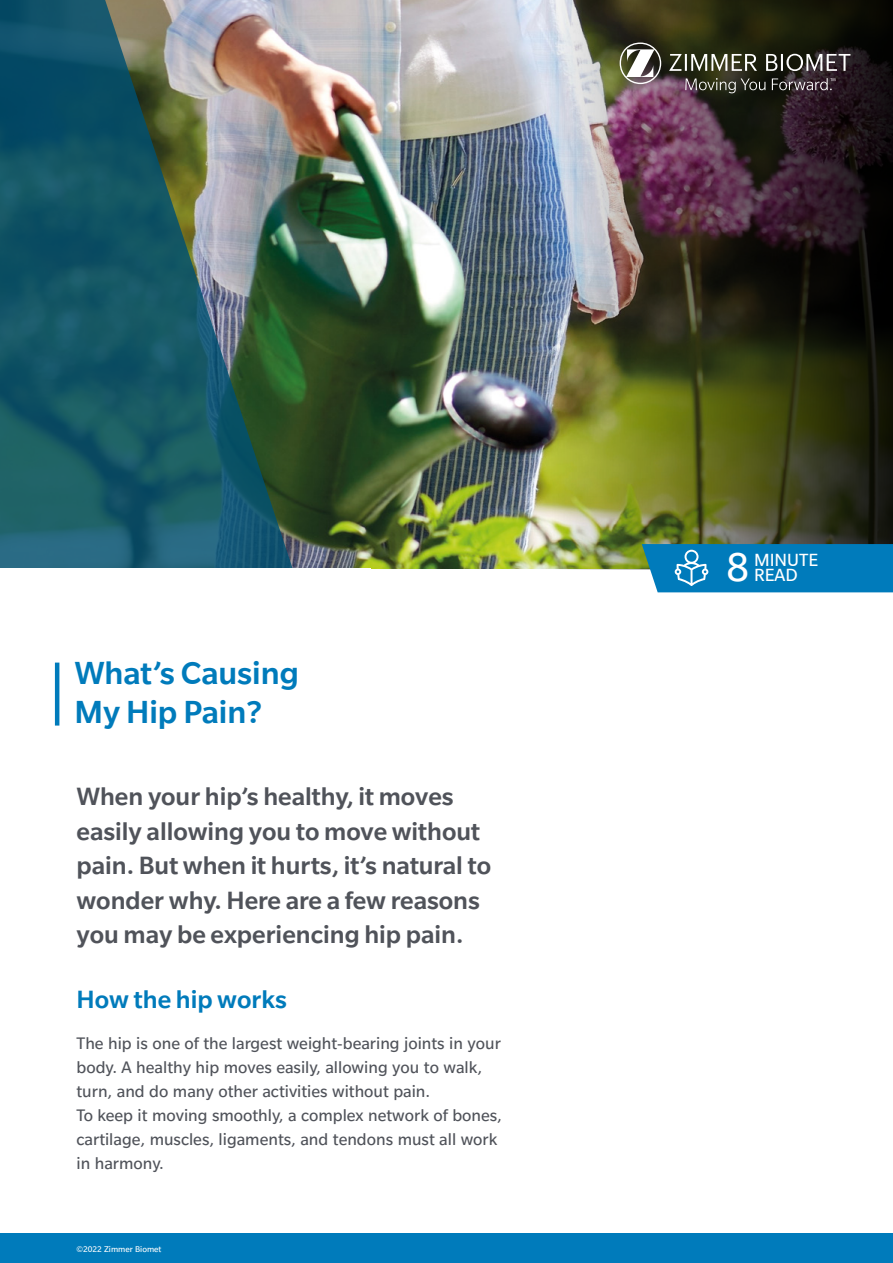
<style>
.page{position:relative;width:893px;height:1263px;background:#fff}
.page>*{position:absolute;margin:0;border:0;box-sizing:border-box;transform-origin:0 0}
.t1{font:43.2px "Slate";color:#fff}
.t2{font:500 34.5px/39px "Slate Pro";color:#007bbb}
.t3{font:500 27px/34.5px "Slate Pro";color:#50535a}
.t4{font:500 27px "Slate Pro";color:#007bbb}
.t5{font:19.05px/15.6px "Slate Pro";color:#fff}
.t6{font:18px/24px "Slate Pro";color:#50535a}
.t7{font:9px "Slate Pro";color:#fff}
</style>
<div class="page">
<div style="left:0;top:1233px;width:893px;height:30px;background:#007bbb"></div>
<img style="left:307px;top:0;width:224px;height:568px">
<img style="left:531px;top:0;width:362px;height:569px">
<img style="left:0;top:0;width:307px;height:568px">
<hr style="left:55px;top:663px;width:4px;height:62px;background:#007bbb">
<svg style="left:642px;top:544px;width:251px;height:48px;background:#0d81bc"></svg>
<svg style="left:669px;top:54px;width:181px;height:17px"></svg>
<svg style="left:620px;top:43px;width:41px;height:41px"></svg>
<svg style="left:685px;top:78px;width:80px;height:15px"></svg>
<svg style="left:772px;top:78px;width:63px;height:12px"></svg>
<h2 class="t2" style="left:74px;top:653px;width:226px">What’s Causing<br>My Hip Pain?</h2>
<h3 class="t3" style="left:77px;top:778px;width:416px">When your hip’s healthy, it moves easily allowing you to move without pain. But when it hurts, it’s natural to wonder why. Here are a few reasons you may be experiencing hip pain.</h3>
<h3 class="t4" style="left:77px;top:982px;width:212px">How the hip works</h3>
<p class="t6" style="left:77px;top:1030px;width:427px">The hip is one of the largest weight-bearing joints in your body. A healthy hip moves easily, allowing you to walk, turn, and do many other activities without pain.<br>To keep it moving smoothly, a complex network of bones, cartilage, muscles, ligaments, and tendons must all work in harmony.</p>
<p class="t7" style="left:76px;top:1243px;width:87px">©2022 Zimmer Biomet</p>
<h1 class="t1" style="left:726px;top:545px;width:24px">8</h1>
<p class="t5" style="left:754px;top:551px;width:66px">MINUTE<br>READ</p>
</div>
